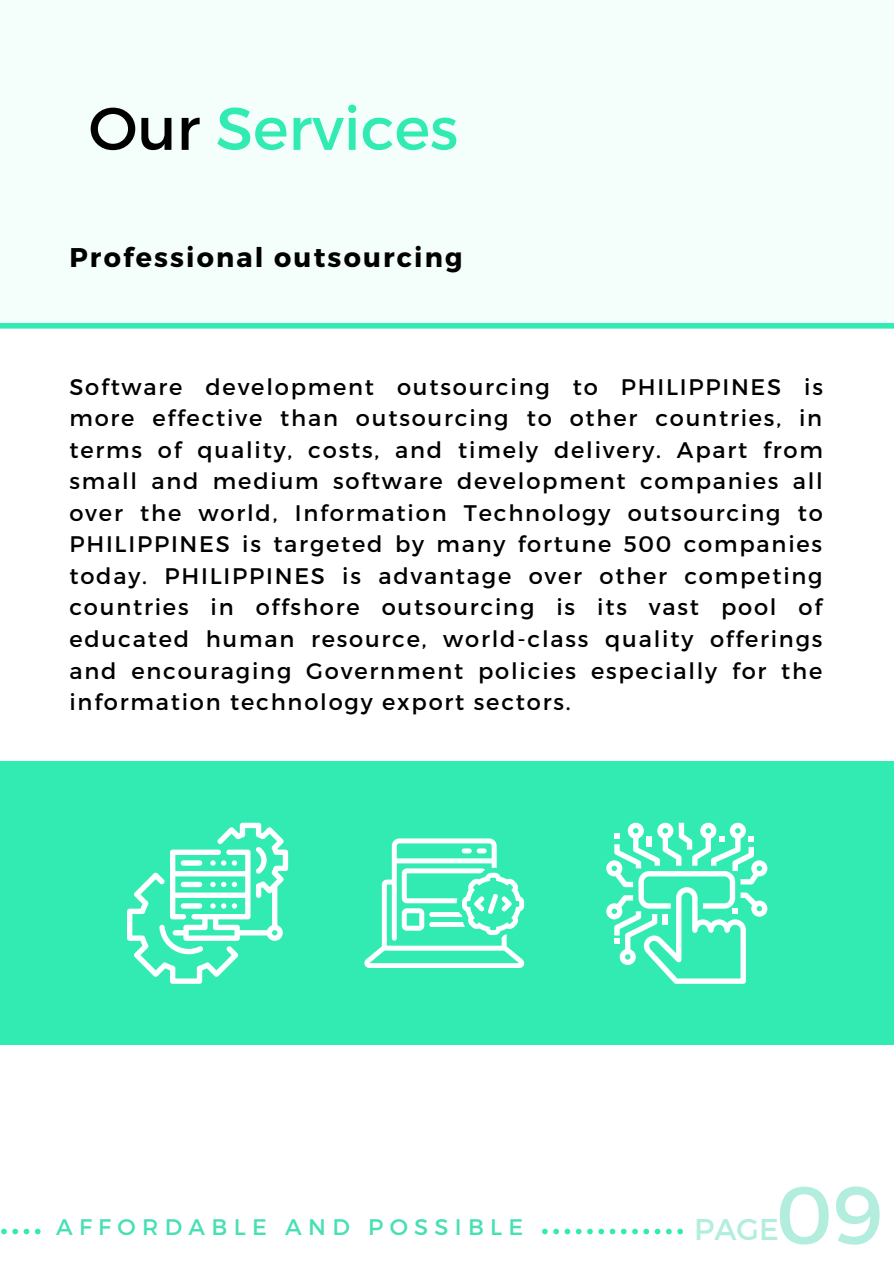
<style>
.page{position:relative;width:894px;height:1264px;background:#fff}
.page>*{position:absolute;margin:0;border:0;box-sizing:border-box;transform-origin:0 0}
.t1{font:81.9px "Montserrat";color:#b2edde}
.t2{font:60px "Montserrat";color:#31ebb3}
.t3{font:30px "Montserrat";color:#b2edde}
.t4{font:700 27px "Montserrat";letter-spacing:.08em;color:#000}
.t5{font:22.5px/31.5px "Montserrat";letter-spacing:.08em;color:#000;text-align:justify}
.t6{font:22.5px "Montserrat";letter-spacing:.28em;color:#48dfb5}
.s1{color:#000}
</style>
<div class="page">
<svg style="left:1px;top:1228px;width:681px;height:6px"></svg>
<div style="left:44px;top:1208px;width:492px;height:40px;background:#fff"></div>
<div style="left:0;top:0;width:893px;height:329px;background:#f4fffc"></div>
<div style="left:0;top:323px;width:893px;height:5px;background:#31ebb3"></div>
<div style="left:0;top:761px;width:893px;height:284px;background:#31ebb3"></div>
<svg style="left:127px;top:822px;width:161px;height:161px"></svg>
<svg style="left:364px;top:838px;width:160px;height:130px"></svg>
<div style="left:476px;top:848px;width:10px;height:5px;background:#fff;border-radius:2px"></div>
<div style="left:461px;top:848px;width:10px;height:5px;background:#fff;border-radius:2px"></div>
<svg style="left:606px;top:822px;width:161px;height:161px"></svg>
<p class="t2" style="left:89px;top:89px;width:371px"><span class="s1">Our</span> Services</p>
<p class="t4" style="left:69px;top:240px;width:394px">Professional outsourcing</p>
<p class="t5" style="left:69px;top:370px;width:754px">Software development outsourcing to PHILIPPINES is more effective than outsourcing to other countries, in terms of quality, costs, and timely delivery. Apart from small and medium software development companies all over the world, Information Technology outsourcing to PHILIPPINES is targeted by many fortune 500 companies today. PHILIPPINES is advantage over other competing countries in offshore outsourcing is its vast pool of educated human resource, world-class quality offerings and encouraging Government policies especially for the information technology export sectors.</p>
<p class="t1" style="left:775px;top:1161px;width:109px">09</p>
<p class="t6" style="left:56px;top:1212px;width:468px">AFFORDABLE AND POSSIBLE</p>
<p class="t3" style="left:694px;top:1210px;width:86px">PAGE</p>
</div>
